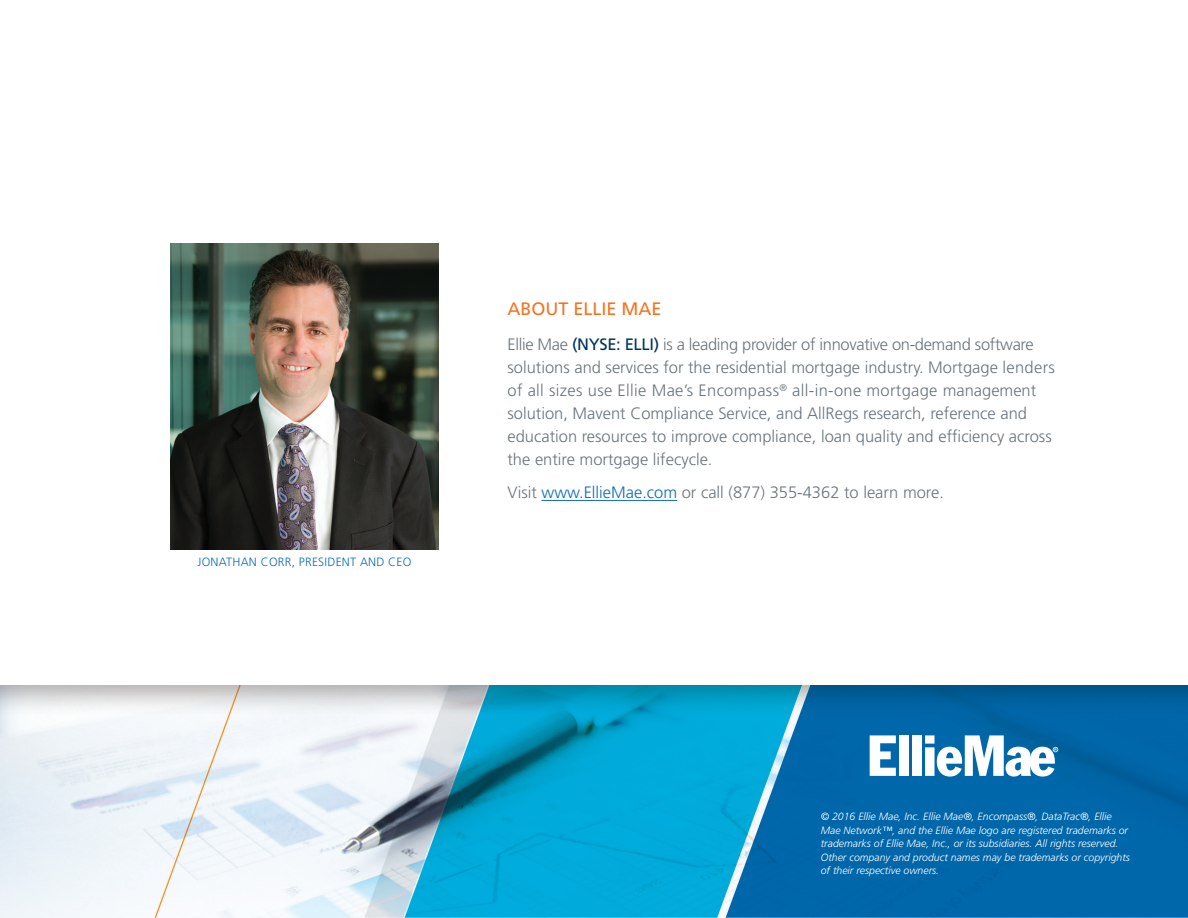
<style>
.page{position:relative;width:1188px;height:918px;background:#fff}
.page>*{position:absolute;margin:0;border:0;box-sizing:border-box;transform-origin:0 0}
.t1{font:18px "Frutiger";color:#f47321}
.t2{font:300 16.5px/23px "Frutiger";color:#6a747b}
.t3{font:300 12px "Frutiger";letter-spacing:.02em;color:#0d6cb6}
.t4{font:italic 300 10.5px/13.5px "Frutiger";color:#fff}
.s1{font-weight:400;color:#00345e}
.s2{color:#0d6cb6}
</style>
<div class="page">
<img style="left:0;top:686px;width:1188px;height:232px">
<svg style="left:870px;top:735px;width:26px;height:41px"></svg>
<div style="left:899px;top:735px;width:9px;height:41px;background:#fff"></div>
<div style="left:912px;top:735px;width:9px;height:41px;background:#fff"></div>
<svg style="left:925px;top:735px;width:133px;height:42px"></svg>
<hr style="left:542px;top:500px;width:135px;height:1px;background:#0d6cb6">
<img style="left:171px;top:243px;width:267px;height:306px">
<p class="t3" style="left:197px;top:555px;width:216px">JONATHAN CORR, PRESIDENT AND CEO</p>
<p class="t1" style="left:507px;top:298px;width:156px">ABOUT ELLIE MAE</p>
<p class="t2" style="left:507px;top:333px;width:549px">Ellie Mae <span class="s1">(NYSE: ELLI)</span> is a leading provider of innovative on-demand software solutions and services for the residential mortgage industry. Mortgage lenders of all sizes use Ellie Mae’s Encompass<sup>®</sup> all-in-one mortgage management solution, Mavent Compliance Service, and AllRegs research, reference and education resources to improve compliance, loan quality and efficiency across the entire mortgage lifecycle.</p>
<p class="t2" style="left:508px;top:481px;width:438px">Visit <span class="s2">www.EllieMae.com</span> or call (877) 355-4362 to learn more.</p>
<p class="t4" style="left:821px;top:810px;width:311px">© 2016 Ellie Mae, Inc. Ellie Mae®, Encompass®, DataTrac®, Ellie Mae Network™, and the Ellie Mae logo are registered trademarks or trademarks of Ellie Mae, Inc., or its subsidiaries. All rights reserved.<br>Other company and product names may be trademarks or copyrights of their respective owners.</p>
</div>
